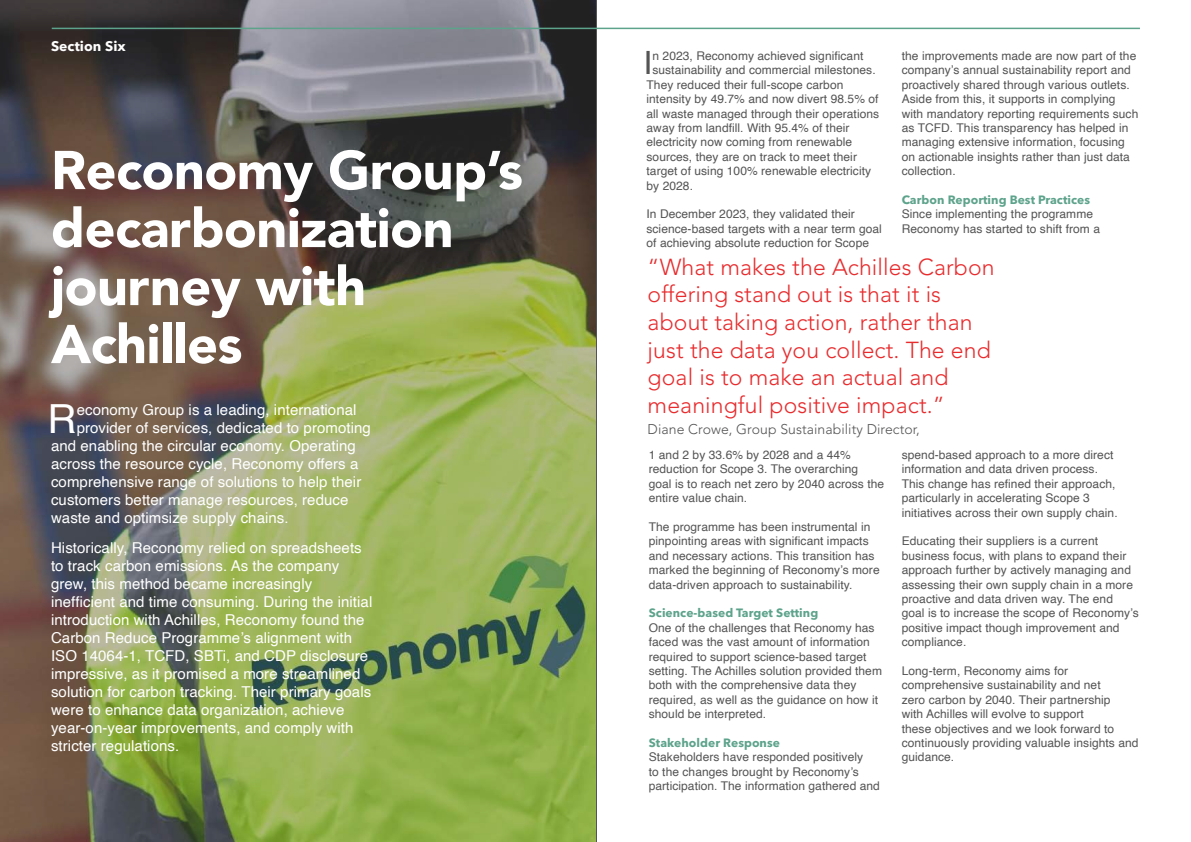
<style>
.page{position:relative;width:1191px;height:842px;background:#fff}
.page>*{position:absolute;margin:0;border:0;box-sizing:border-box;transform-origin:0 0}
.t1{font:900 54px/58px "Avenir LT Pro";letter-spacing:-.01em;color:#fff}
.t2{font:40.1px "Helvetica";color:#fff}
.t3{font:32.1px "Helvetica";color:#545454}
.t4{font:300 23px/27.6px "Avenir LT Pro";letter-spacing:.005em;color:#e82c2e}
.t5{font:15px/18px "Helvetica";letter-spacing:.005em;color:#fff}
.t6{font:300 14px "Avenir LT Pro";letter-spacing:.005em;color:#545454}
.t7{font:700 13.9px "Avenir Next LT Pro";letter-spacing:.005em;color:#fff}
.t8{font:12px/14.4px "Helvetica";letter-spacing:.005em;color:#545454}
.t9{font:700 12px "Avenir Next LT Pro";letter-spacing:.005em;color:#5da38c}
</style>
<div class="page">
<img style="left:0;top:0;width:595px;height:842px">
<hr style="left:52px;top:28px;width:1088px;height:1px;background:#5da38c">
<p class="t7" style="left:51px;top:38px;width:76px">Section Six</p>
<h1 class="t1" style="left:51px;top:141px;width:473px">Reconomy Group’s decarbonization journey with<br>Achilles</h1>
<h2 class="t2" style="left:47px;top:388px;width:30px">R</h2>
<p class="t5" style="left:77px;top:401px;width:281px">economy Group is a leading, international</p>
<p class="t5" style="left:77px;top:419px;width:296px">provider of services, dedicated to promoting</p>
<p class="t5" style="left:51px;top:437px;width:306px">and enabling the circular economy. Operating</p>
<p class="t5" style="left:51px;top:455px;width:309px">across the resource cycle, Reconomy offers a</p>
<p class="t5" style="left:51px;top:473px;width:312px">comprehensive range of solutions to help their</p>
<p class="t5" style="left:51px;top:491px;width:299px">customers better manage resources, reduce</p>
<p class="t5" style="left:51px;top:509px;width:239px">waste and optimsize supply chains.</p>
<p class="t5" style="left:51px;top:539px;width:323px">Historically, Reconomy relied on spreadsheets to track carbon emissions. As the company grew, this method became increasingly inefficient and time consuming. During the initial introduction with Achilles, Reconomy found the Carbon Reduce Programme’s alignment with ISO 14064-1, TCFD, SBTi, and CDP disclosure impressive, as it promised a more streamlined solution for carbon tracking. Their primary goals were to enhance data organization, achieve year-on-year improvements, and comply with stricter regulations.</p>
<h3 class="t3" style="left:643px;top:38px;width:10px">I</h3>
<p class="t8" style="left:652px;top:49px;width:212px">n 2023, Reconomy achieved significant</p>
<p class="t8" style="left:652px;top:63px;width:225px">sustainability and commercial milestones.</p>
<p class="t8" style="left:646px;top:78px;width:198px">They reduced their full-scope carbon</p>
<p class="t8" style="left:646px;top:92px;width:233px">intensity by 49.7% and now divert 98.5% of</p>
<p class="t8" style="left:646px;top:107px;width:234px">all waste managed through their operations</p>
<p class="t8" style="left:646px;top:121px;width:204px">away from landfill. With 95.4% of their</p>
<p class="t8" style="left:646px;top:135px;width:207px">electricity now coming from renewable</p>
<p class="t8" style="left:646px;top:150px;width:212px">sources, they are on track to meet their</p>
<p class="t8" style="left:646px;top:164px;width:226px">target of using 100% renewable electricity</p>
<p class="t8" style="left:646px;top:179px;width:48px">by 2028.</p>
<p class="t8" style="left:646px;top:207px;width:237px">In December 2023, they validated their science-based targets with a near term goal of achieving absolute reduction for Scope</p>
<p class="t8" style="left:901px;top:49px;width:238px">the improvements made are now part of the company’s annual sustainability report and proactively shared through various outlets.<br>Aside from this, it supports in complying with mandatory reporting requirements such as TCFD. This transparency has helped in managing extensive information, focusing on actionable insights rather than just data collection.</p>
<p class="t9" style="left:901px;top:192px;width:190px">Carbon Reporting Best Practices</p>
<p class="t8" style="left:901px;top:207px;width:200px">Since implementing the programme<br>Reconomy has started to shift from a</p>
<h3 class="t4" style="left:647px;top:253px;width:348px">“What makes the Achilles Carbon offering stand out is that it is about taking action, rather than just the data you collect. The end goal is to make an actual and meaningful positive impact.”</h3>
<p class="t6" style="left:647px;top:421px;width:274px">Diane Crowe, Group Sustainability Director,</p>
<p class="t8" style="left:901px;top:448px;width:217px">spend-based approach to a more direct information and data driven process.<br>This change has refined their approach, particularly in accelerating Scope 3 initiatives across their own supply chain.</p>
<p class="t8" style="left:901px;top:534px;width:238px">Educating their suppliers is a current business focus, with plans to expand their approach further by actively managing and assessing their own supply chain in a more proactive and data driven way. The end goal is to increase the scope of Reconomy’s positive impact though improvement and compliance.</p>
<p class="t8" style="left:901px;top:664px;width:238px">Long-term, Reconomy aims for comprehensive sustainability and net<br>zero carbon by 2040. Their partnership<br>with Achilles will evolve to support<br>these objectives and we look forward to continuously providing valuable insights and guidance.</p>
<p class="t8" style="left:649px;top:448px;width:237px">1 and 2 by 33.6% by 2028 and a 44% reduction for Scope 3. The overarching<br>goal is to reach net zero by 2040 across the entire value chain.</p>
<p class="t8" style="left:649px;top:520px;width:232px">The programme has been instrumental in pinpointing areas with significant impacts and necessary actions. This transition has marked the beginning of Reconomy’s more data-driven approach to sustainability.</p>
<p class="t9" style="left:649px;top:606px;width:171px">Science-based Target Setting</p>
<p class="t8" style="left:649px;top:621px;width:235px">One of the challenges that Reconomy has faced was the vast amount of information required to support science-based target setting. The Achilles solution provided them both with the comprehensive data they required, as well as the guidance on how it should be interpreted.</p>
<p class="t9" style="left:649px;top:735px;width:133px">Stakeholder Response</p>
<p class="t8" style="left:649px;top:750px;width:233px">Stakeholders have responded positively<br>to the changes brought by Reconomy’s participation. The information gathered and</p>
</div>
